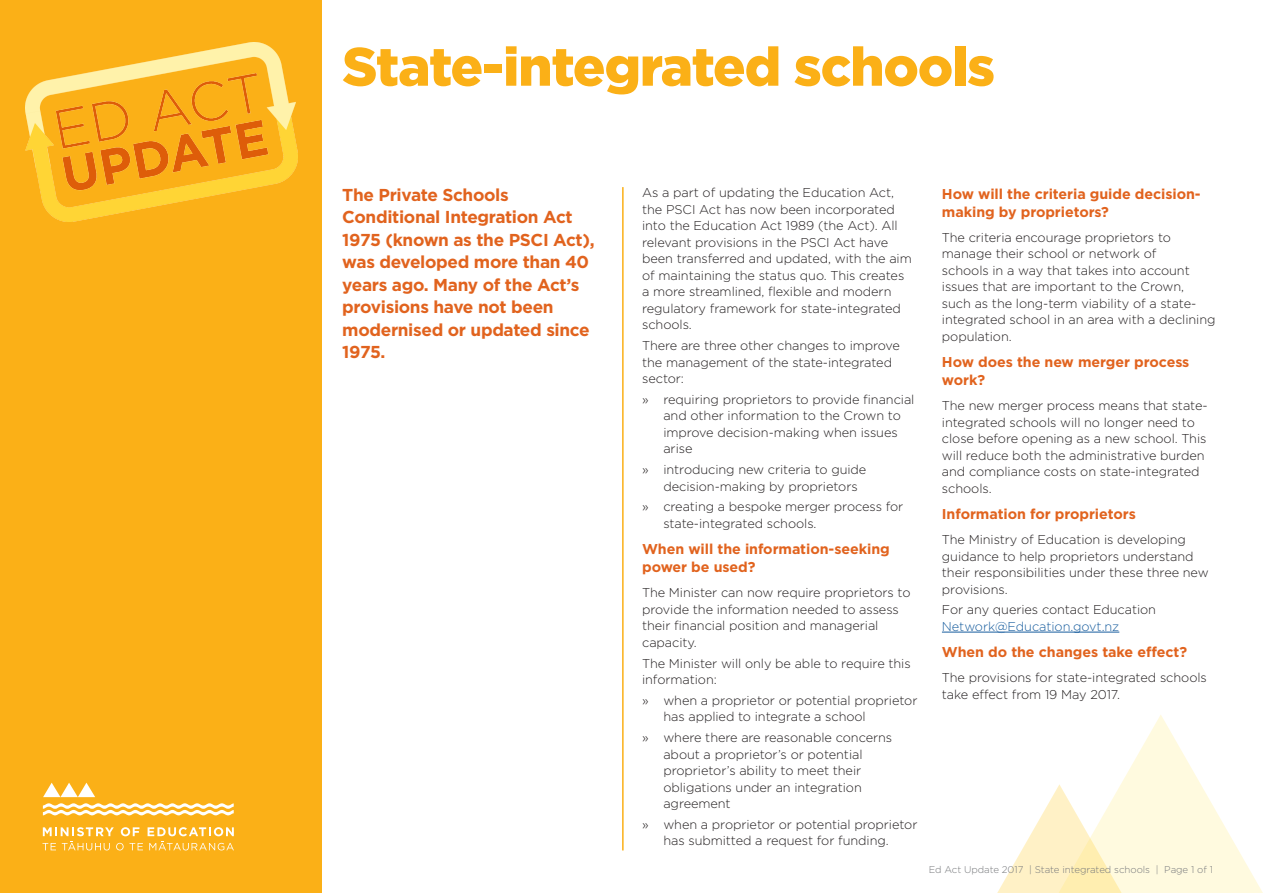
<style>
.page{position:relative;width:1263px;height:893px;background:#fff}
.page>*{position:absolute;margin:0;border:0;box-sizing:border-box;transform-origin:0 0}
.Factsheet_Title{font:900 54px "Gotham";letter-spacing:-.02em;color:#fbb017}
.INTRO_Para{font:700 17.25px/22.5px "Gotham";letter-spacing:-.02em;color:#e1631e}
.H2_Header_Bold{font:700 14.25px/18px "Gotham";letter-spacing:-.005em;color:#e1631e}
.BODY_Text{font:300 12.75px/16.5px "Gotham";letter-spacing:-.005em;color:#231f20}
.INTRO_Para-2{font:300 9.75px "Gotham";letter-spacing:-.005em;color:#76787b}
.s1{color:#175d9e}
</style>
<div class="page">
<svg style="left:997px;top:715px;width:266px;height:178px"></svg>
<hr style="left:622px;top:187px;width:2px;height:663px;background:#fbb017">
<hr style="left:942px;top:632px;width:177px;height:1px;background:#175d9e">
<div style="left:0;top:0;width:321px;height:893px;background:#fbb017"></div>
<svg style="left:43px;top:827px;width:191px;height:23px"></svg>
<svg style="left:43px;top:783px;width:52px;height:14px"></svg>
<svg style="left:43px;top:803px;width:191px;height:12px"></svg>
<img style="left:25px;top:43px;width:272px;height:179px">
<p class="Factsheet_Title" style="left:342px;top:29px;width:654px">State-integrated schools</p>
<p class="INTRO_Para" style="left:342px;top:183px;width:254px">The Private Schools<br>Conditional Integration Act<br>1975 (known as the PSCI Act), was developed more than 40 years ago. Many of the Act’s provisions have not been modernised or updated since<br>1975.</p>
<p class="BODY_Text" style="left:642px;top:184px;width:271px">As a part of updating the Education Act, the PSCI Act has now been incorporated into the Education Act 1989 (the Act). All relevant provisions in the PSCI Act have been transferred and updated, with the aim of maintaining the status quo. This creates a more streamlined, flexible and modern regulatory framework for state-integrated schools.</p>
<p class="BODY_Text" style="left:642px;top:337px;width:259px">There are three other changes to improve the management of the state-integrated sector:</p>
<p class="BODY_Text" style="left:663px;top:391px;width:253px;text-indent:-21px">» requiring proprietors to provide financial and other information to the Crown to improve decision-making when issues arise</p>
<p class="BODY_Text" style="left:663px;top:461px;width:204px;text-indent:-21px">» introducing new criteria to guide decision-making by proprietors</p>
<p class="BODY_Text" style="left:663px;top:498px;width:241px;text-indent:-21px">» creating a bespoke merger process for state-integrated schools.</p>
<p class="H2_Header_Bold" style="left:642px;top:540px;width:249px">When will the information-seeking power be used?</p>
<p class="BODY_Text" style="left:642px;top:584px;width:270px">The Minister can now require proprietors to provide the information needed to assess their financial position and managerial capacity.</p>
<p class="BODY_Text" style="left:642px;top:654px;width:270px">The Minister will only be able to require this information:</p>
<p class="BODY_Text" style="left:663px;top:692px;width:256px;text-indent:-21px">» when a proprietor or potential proprietor has applied to integrate a school</p>
<p class="BODY_Text" style="left:663px;top:729px;width:230px;text-indent:-21px">» where there are reasonable concerns about a proprietor’s or potential proprietor’s ability to meet their obligations under an integration agreement</p>
<p class="BODY_Text" style="left:642px;top:816px;width:277px;text-align:center">» when a proprietor or potential proprietor has submitted a request for funding.</p>
<p class="H2_Header_Bold" style="left:942px;top:184px;width:260px">How will the criteria guide decision&shy;making by proprietors?</p>
<p class="BODY_Text" style="left:942px;top:228px;width:275px">The criteria encourage proprietors to manage their school or network of<br>schools in a way that takes into account issues that are important to the Crown, such as the long-term viability of a state&shy;integrated school in an area with a declining population.</p>
<p class="H2_Header_Bold" style="left:942px;top:353px;width:249px">How does the new merger process work?</p>
<p class="BODY_Text" style="left:942px;top:397px;width:267px">The new merger process means that state&shy;integrated schools will no longer need to close before opening as a new school. This will reduce both the administrative burden and compliance costs on state-integrated schools.</p>
<p class="H2_Header_Bold" style="left:942px;top:505px;width:195px">Information for proprietors</p>
<p class="BODY_Text" style="left:942px;top:531px;width:268px">The Ministry of Education is developing guidance to help proprietors understand their responsibilities under these three new provisions.</p>
<p class="BODY_Text" style="left:942px;top:601px;width:216px">For any queries contact Education<br><span class="s1">Network@Education.govt.nz</span></p>
<p class="H2_Header_Bold" style="left:942px;top:643px;width:247px">When do the changes take effect?</p>
<p class="BODY_Text" style="left:942px;top:669px;width:266px">The provisions for state-integrated schools take effect from 19 May 2017.</p>
<p class="INTRO_Para-2" style="left:929px;top:864px;width:286px">Ed Act Update 2017 | State integrated schools | Page 1 of 1</p>
</div>
